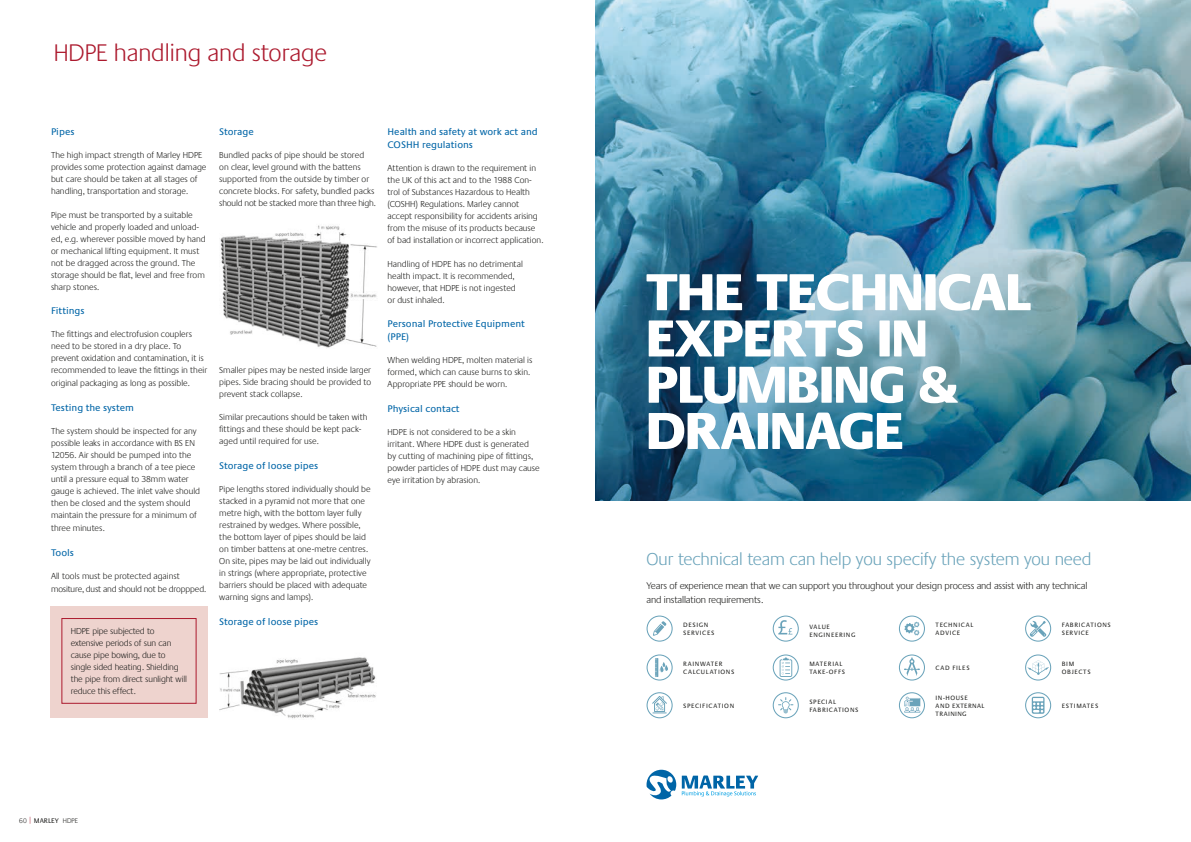
<style>
.page{position:relative;width:1191px;height:842px;background:#fff}
.page>*{position:absolute;margin:0;border:0;box-sizing:border-box;transform-origin:0 0}
.t1{font:800 54px/46.3px "Praxis EF";color:#fff}
.Page_Heading{font:300 25px "Praxis EF";color:#ac1a2e}
.t2{font:300 18px "Praxis EF";color:#6aa3ba}
._2-1_sub_head_small{font:10px/13px "Praxis EF";color:#0065a7}
.t3{font:300 10px/14px "Praxis EF";letter-spacing:-.01em;color:#1d1d1b}
._2-1_sub_head_small-2{font:300 9px/12px "Praxis EF";letter-spacing:.005em;color:#1d1d1b}
.Body_Copy_NEW{font:300 9px/12px "Praxis EF";letter-spacing:-.01em;color:#1d1d1b}
.t4{font:300 7px "Praxis EF";letter-spacing:.015em;color:#1d1d1b}
.t5{font:6.5px/7.8px "Praxis EF";letter-spacing:.1em;color:#1d1d1b}
.t6{font:6.5px/7.8px "Praxis EF";letter-spacing:.065em;color:#1d1d1b}
.s1{color:#ac1a2e}
.s2{font-weight:400}
</style>
<div class="page">
<img style="left:220px;top:225px;width:157px;height:123px">
<img style="left:219px;top:657px;width:157px;height:62px">
<div style="left:51px;top:607px;width:157px;height:111px;background:#eed3ce"></div>
<div style="left:61px;top:618px;width:136px;height:86px;border:1px solid #ac1a2e"></div>
<img style="left:595px;top:0;width:596px;height:500px">
<svg style="left:682px;top:775px;width:76px;height:21px"></svg>
<svg style="left:646px;top:770px;width:30px;height:29px"></svg>
<svg style="left:646px;top:615px;width:26px;height:27px"></svg>
<svg style="left:772px;top:615px;width:27px;height:27px"></svg>
<svg style="left:899px;top:615px;width:26px;height:27px"></svg>
<svg style="left:1025px;top:615px;width:26px;height:27px"></svg>
<svg style="left:646px;top:654px;width:26px;height:26px"></svg>
<svg style="left:772px;top:654px;width:27px;height:26px"></svg>
<svg style="left:899px;top:654px;width:26px;height:26px"></svg>
<svg style="left:1025px;top:654px;width:26px;height:26px"></svg>
<svg style="left:646px;top:692px;width:26px;height:26px"></svg>
<svg style="left:772px;top:692px;width:27px;height:26px"></svg>
<svg style="left:899px;top:692px;width:26px;height:26px"></svg>
<svg style="left:1025px;top:692px;width:26px;height:26px"></svg>
<p class="Page_Heading" style="left:54px;top:40px;width:275px">HDPE handling and storage</p>
<p class="_2-1_sub_head_small" style="left:51px;top:125px;width:25px">Pipes</p>
<p class="_2-1_sub_head_small-2" style="left:51px;top:150px;width:157px">The high impact strength of Marley HDPE provides some protection against damage but care should be taken at all stages of handling, transportation and storage.</p>
<p class="_2-1_sub_head_small-2" style="left:51px;top:209px;width:156px">Pipe must be transported by a suitable vehicle and properly loaded and unload&shy;ed, e.g. wherever possible moved by hand or mechanical lifting equipment. It must not be dragged across the ground. The storage should be flat, level and free from sharp stones.</p>
<p class="_2-1_sub_head_small" style="left:51px;top:304px;width:35px">Fittings</p>
<p class="_2-1_sub_head_small-2" style="left:51px;top:329px;width:158px">The fittings and electrofusion couplers need to be stored in a dry place. To prevent oxidation and contamination, it is recommended to leave the fittings in their</p>
<p class="_2-1_sub_head_small-2" style="left:51px;top:378px;width:140px">original packaging as long as possible.</p>
<p class="_2-1_sub_head_small" style="left:51px;top:401px;width:84px">Testing the system</p>
<p class="_2-1_sub_head_small-2" style="left:51px;top:425px;width:150px">The system should be inspected for any possible leaks in accordance with BS EN 12056. Air should be pumped into the system through a branch of a tee piece until a pressure equal to 38mm water gauge is achieved. The inlet valve should then be closed and the system should maintain the pressure for a minimum of</p>
<p class="_2-1_sub_head_small-2" style="left:51px;top:522px;width:55px">three minutes.</p>
<p class="_2-1_sub_head_small" style="left:51px;top:546px;width:24px">Tools</p>
<p class="_2-1_sub_head_small-2" style="left:51px;top:570px;width:157px;line-height:13px">All tools must be protected against mositure, dust and should not be droppped.</p>
<p class="Body_Copy_NEW" style="left:71px;top:625px;width:118px">HDPE pipe subjected to extensive periods of sun can cause pipe bowing, due to single sided heating. Shielding the pipe from direct sunlight will reduce this effect.</p>
<p class="_2-1_sub_head_small" style="left:219px;top:125px;width:36px">Storage</p>
<p class="_2-1_sub_head_small-2" style="left:219px;top:150px;width:158px">Bundled packs of pipe should be stored<br>on clear, level ground with the battens supported from the outside by timber or concrete blocks. For safety, bundled packs should not be stacked more than three high.</p>
<p class="_2-1_sub_head_small-2" style="left:219px;top:364px;width:154px;text-align:justify">Smaller pipes may be nested inside larger pipes. Side bracing should be provided to prevent stack collapse.</p>
<p class="_2-1_sub_head_small-2" style="left:219px;top:412px;width:150px">Similar precautions should be taken with fittings and these should be kept pack&shy;aged until required for use.</p>
<p class="_2-1_sub_head_small" style="left:219px;top:459px;width:101px">Storage of loose pipes</p>
<p class="_2-1_sub_head_small-2" style="left:219px;top:483px;width:153px">Pipe lengths stored individually should be stacked in a pyramid not more that one metre high, with the bottom layer fully restrained by wedges. Where possible, the bottom layer of pipes should be laid on timber battens at one-metre centres.<br>On site, pipes may be laid out individually in strings (where appropriate, protective barriers should be placed with adequate warning signs and lamps).</p>
<p class="_2-1_sub_head_small" style="left:219px;top:615px;width:101px">Storage of loose pipes</p>
<p class="_2-1_sub_head_small" style="left:387px;top:125px;width:152px">Health and safety at work act and<br>COSHH regulations</p>
<p class="_2-1_sub_head_small-2" style="left:387px;top:163px;width:157px">Attention is drawn to the requirement in the UK of this act and to the 1988 Con&shy;trol of Substances Hazardous to Health (COSHH) Regulations. Marley cannot accept responsibility for accidents arising from the misuse of its products because of bad installation or incorrect application.</p>
<p class="_2-1_sub_head_small-2" style="left:387px;top:258px;width:137px">Handling of HDPE has no detrimental health impact. It is recommended, however, that HDPE is not ingested or dust inhaled.</p>
<p class="_2-1_sub_head_small" style="left:387px;top:317px;width:139px">Personal Protective Equipment (PPE)</p>
<p class="_2-1_sub_head_small-2" style="left:387px;top:355px;width:146px">When welding HDPE, molten material is formed, which can cause burns to skin.<br>Appropriate PPE should be worn.</p>
<p class="_2-1_sub_head_small" style="left:387px;top:402px;width:74px">Physical contact</p>
<p class="_2-1_sub_head_small-2" style="left:387px;top:426px;width:154px">HDPE is not considered to be a skin irritant. Where HDPE dust is generated by cutting of machining pipe of fittings, powder particles of HDPE dust may cause eye irritation by abrasion.</p>
<p class="t4" style="left:19px;top:817px;width:60px">60 <span class="s1">|</span> <span class="s2">MARLEY</span> HDPE</p>
<p class="t1" style="left:646px;top:270px;width:385px">THE TECHNICAL<br>EXPERTS IN<br>PLUMBING &amp;<br>DRAINAGE</p>
<h3 class="t2" style="left:646px;top:550px;width:446px">Our technical team can help you specify the system you need</h3>
<p class="t3" style="left:646px;top:579px;width:442px">Years of experience mean that we can support you throughout your design process and assist with any technical and installation requirements.</p>
<p class="t5" style="left:683px;top:621px;width:33px">DESIGN<br>SERVICES</p>
<p class="t5" style="left:809px;top:623px;width:48px">VALUE<br>ENGINEERING</p>
<p class="t5" style="left:935px;top:621px;width:39px">TECHNICAL<br>ADVICE</p>
<p class="t5" style="left:1061px;top:621px;width:51px">FABRICATIONS<br>SERVICE</p>
<p class="t5" style="left:683px;top:660px;width:53px">RAINWATER<br>CALCULATIONS</p>
<p class="t5" style="left:809px;top:660px;width:37px">MATERIAL<br>TAKE-OFFS</p>
<p class="t5" style="left:935px;top:664px;width:36px">CAD FILES</p>
<p class="t5" style="left:1061px;top:660px;width:30px">BIM<br>OBJECTS</p>
<p class="t5" style="left:683px;top:702px;width:52px">SPECIFICATION</p>
<p class="t5" style="left:809px;top:698px;width:51px">SPECIAL<br>FABRICATIONS</p>
<p class="t6" style="left:935px;top:694px;width:50px">IN-HOUSE<br>AND EXTERNAL<br>TRAINING</p>
<p class="t5" style="left:1061px;top:702px;width:38px">ESTIMATES</p>
</div>
